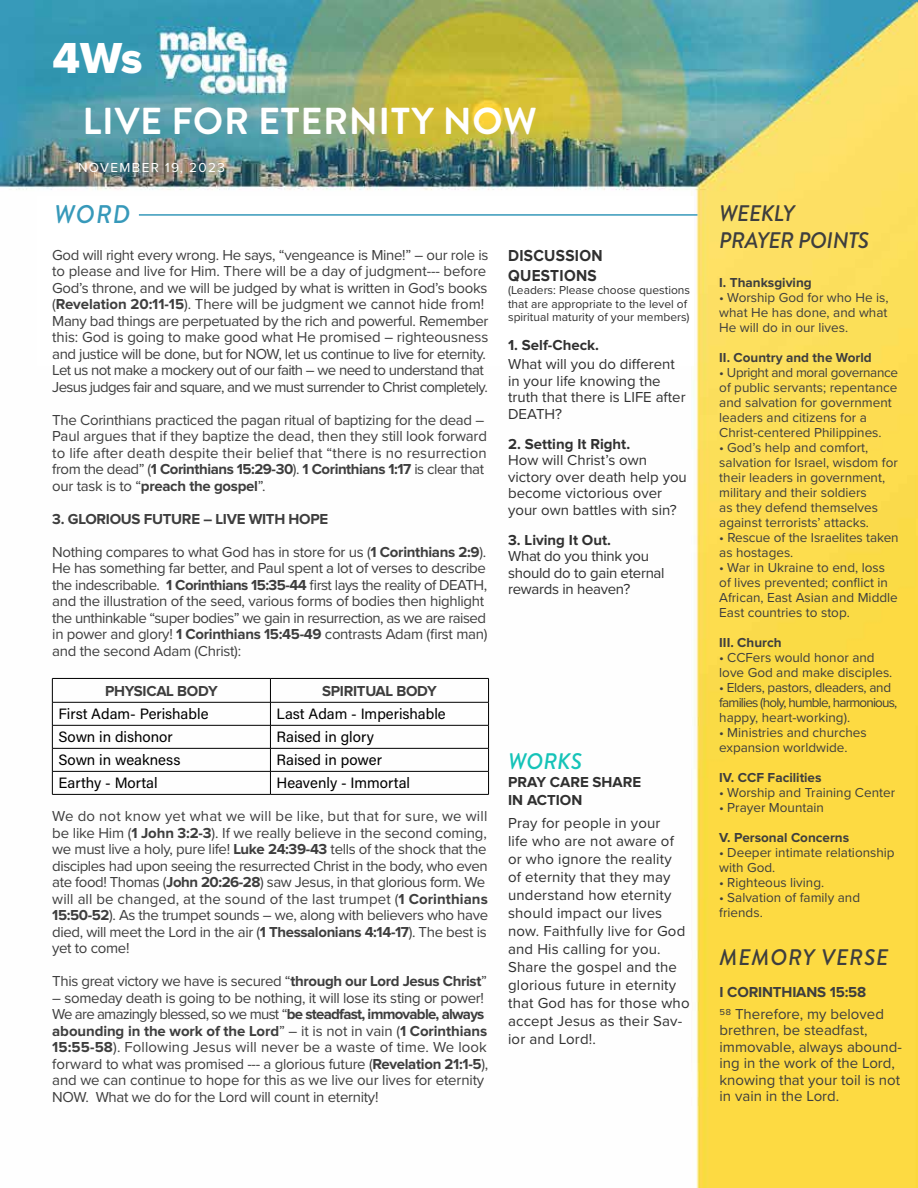
<style>
.page{position:relative;width:918px;height:1188px;background:#fff}
.page>*{position:absolute;margin:0;border:0;box-sizing:border-box;transform-origin:0 0}
.t1{font:45px "Proxima Nova Extrabld";color:#fff}
.t2{font:700 37.5px "Brandon Grotesque";letter-spacing:.02em;color:#fff}
.t3{font:italic 500 25.5px "Brandon Grotesque";color:#3799ba}
.t4{font:italic 500 22.5px/27px "Brandon Grotesque";letter-spacing:-.02em;color:#3e3e3e}
.t5{font:italic 500 22.5px "Brandon Grotesque";letter-spacing:.04em;color:#3e3e3e}
.t6{font:italic 500 22.5px "Brandon Grotesque";color:#15c3b8}
.t7{font:700 16.5px/19.5px "Proxima Nova";letter-spacing:.02em;color:#303030;scale:.93 1}
.t8{font:15px/16.5px "Proxima Nova";letter-spacing:-.02em;color:#3e3e3e}
.t9{font:15px/18px "Proxima Nova";letter-spacing:.01em;color:#303030}
.t10{font:15px/16.5px "Proxima Nova";color:#3e3e3e}
.t11{font:15px "Acumin Variable Concept";color:#000}
.t12{font:700 15px "Proxima Nova";letter-spacing:-.02em;color:#3e3e3e}
.t13{font:700 15px/18px "Proxima Nova";color:#303030}
.t14{font:15px/16.5px "Proxima Nova";letter-spacing:-.02em;color:#303030}
.t15{font:13.5px/15px "Proxima Nova";color:#3e3e3e}
.t16{font:13.5px/15px "Proxima Nova";letter-spacing:-.025em;color:#3e3e3e}
.t17{font:700 13.5px "Proxima Nova";color:#3e3e3e}
.t18{font:13.5px "Proxima Nova";letter-spacing:.1em;color:#fff}
.t19{font:12px/13.5px "Proxima Nova";color:#303030}
.s1{font-weight:700}
</style>
<div class="page">
<img style="left:0;top:0;width:918px;height:1188px">
<div style="left:37px;top:197px;width:656px;height:169px;background:#fff"></div>
<hr style="left:139px;top:214px;width:558px;height:2px;background:#3799ba">
<hr style="left:52px;top:678px;width:218px;height:1px;background:#000">
<hr style="left:270px;top:678px;width:219px;height:1px;background:#000">
<hr style="left:52px;top:702px;width:218px;height:1px;background:#000">
<hr style="left:270px;top:702px;width:219px;height:1px;background:#000">
<hr style="left:52px;top:725px;width:218px;height:1px;background:#000">
<hr style="left:270px;top:725px;width:219px;height:1px;background:#000">
<hr style="left:52px;top:748px;width:218px;height:1px;background:#000">
<hr style="left:270px;top:748px;width:219px;height:1px;background:#000">
<hr style="left:52px;top:771px;width:218px;height:1px;background:#000">
<svg style="left:52px;top:679px;width:1px;height:115px"></svg>
<hr style="left:270px;top:771px;width:219px;height:1px;background:#000">
<svg style="left:270px;top:679px;width:1px;height:115px"></svg>
<svg style="left:488px;top:679px;width:1px;height:115px"></svg>
<hr style="left:52px;top:794px;width:218px;height:1px;background:#000">
<hr style="left:270px;top:794px;width:219px;height:1px;background:#000">
<h1 class="t1" style="left:52px;top:32px;width:92px">4Ws</h1>
<h2 class="t2" style="left:83px;top:95px;width:456px">LIVE FOR ETERNITY NOW</h2>
<p class="t18" style="left:78px;top:158px;width:148px">NOVEMBER 19, 2023</p>
<h3 class="t3" style="left:54px;top:196px;width:78px">WORD</h3>
<p class="t8" style="left:52px;top:246px;width:438px">God will right every wrong. He says, “vengeance is Mine!” – our role is to please and live for Him. There will be a day of judgment--- before God’s throne, and we will be judged by what is written in God’s books (<span class="s1">Revelation 20:11-15</span>). There will be judgment we cannot hide from!<br>Many bad things are perpetuated by the rich and powerful. Remember this: God is going to make good what He promised – righteousness and justice will be done, but for NOW, let us continue to live for eternity.<br>Let us not make a mockery out of our faith – we need to understand that Jesus judges fair and square, and we must surrender to Christ completely.</p>
<p class="t8" style="left:52px;top:411px;width:436px">The Corinthians practiced the pagan ritual of baptizing for the dead – Paul argues that if they baptize the dead, then they still look forward to life after death despite their belief that “there is no resurrection from the dead” (<span class="s1">1 Corinthians 15:29-30</span>). <span class="s1">1 Corinthians 1:17</span> is clear that our task is to “<span class="s1">preach the gospel</span>”.</p>
<p class="t12" style="left:52px;top:512px;width:277px">3. GLORIOUS FUTURE – LIVE WITH HOPE</p>
<p class="t8" style="left:52px;top:543px;width:437px">Nothing compares to what God has in store for us (<span class="s1">1 Corinthians 2:9</span>).<br>He has something far better, and Paul spent a lot of verses to describe the indescribable. <span class="s1">1 Corinthians 15:35-44</span> first lays the reality of DEATH, and the illustration of the seed, various forms of bodies then highlight the unthinkable “super bodies” we gain in resurrection, as we are raised in power and glory! <span class="s1">1 Corinthians 15:45-49</span> contrasts Adam (first man) and the second Adam (Christ):</p>
<p class="t12" style="left:105px;top:684px;width:114px">PHYSICAL BODY</p>
<p class="t12" style="left:322px;top:684px;width:116px">SPIRITUAL BODY</p>
<p class="t11" style="left:58px;top:704px;width:152px">First Adam- Perishable</p>
<p class="t11" style="left:276px;top:704px;width:171px">Last Adam - Imperishable</p>
<p class="t11" style="left:58px;top:727px;width:116px">Sown in dishonor</p>
<p class="t11" style="left:276px;top:727px;width:99px">Raised in glory</p>
<p class="t11" style="left:58px;top:750px;width:124px">Sown in weakness</p>
<p class="t11" style="left:276px;top:750px;width:107px">Raised in power</p>
<p class="t11" style="left:58px;top:773px;width:101px">Earthy - Mortal</p>
<p class="t11" style="left:276px;top:773px;width:135px">Heavenly - Immortal</p>
<p class="t8" style="left:52px;top:808px;width:437px">We do not know yet what we will be like, but that for sure, we will be like Him (<span class="s1">1 John 3:2-3</span>). If we really believe in the second coming, we must live a holy, pure life! <span class="s1">Luke 24:39-43</span> tells of the shock that the disciples had upon seeing the resurrected Christ in the body, who even ate food! Thomas (<span class="s1">John 20:26-28</span>) saw Jesus, in that glorious form. We will all be changed, at the sound of the last trumpet (<span class="s1">1 Corinthians 15:50-52</span>). As the trumpet sounds – we, along with believers who have died, will meet the Lord in the air (<span class="s1">1 Thessalonians 4:14-17</span>). The best is yet to come!</p>
<p class="t8" style="left:52px;top:973px;width:436px">This great victory we have is secured “<span class="s1">through our Lord Jesus Christ</span>”</p>
<p class="t8" style="left:52px;top:989px;width:438px">– someday death is going to be nothing, it will lose its sting or power!<br>We are amazingly blessed, so we must “<span class="s1">be steadfast, immovable, always abounding in the work of the Lord</span>” – it is not in vain (<span class="s1">1 Corinthians 15:55-58</span>). Following Jesus will never be a waste of time. We look forward to what was promised --- a glorious future (<span class="s1">Revelation 21:1-5</span>), and we can continue to hope for this as we live our lives for eternity NOW. What we do for the Lord will count in eternity!</p>
<p class="t7" style="left:508px;top:247px;width:103px">DISCUSSION<br>QUESTIONS</p>
<p class="t19" style="left:508px;top:283px;width:184px">(Leaders: Please choose questions that are appropriate to the level of spiritual maturity of your members)</p>
<p class="t13" style="left:508px;top:336px;width:93px">1. Self-Check.</p>
<p class="t9" style="left:508px;top:355px;width:179px;line-height:16.5px">What will you do different in your life knowing the truth that there is LIFE after<br>DEATH?</p>
<p class="t13" style="left:508px;top:435px;width:124px">2. Setting It Right.</p>
<p class="t9" style="left:508px;top:451px;width:180px;line-height:16.5px">How will Christ’s own victory over death help you become victorious over your own battles with sin?</p>
<p class="t13" style="left:508px;top:531px;width:104px">3. Living It Out.</p>
<p class="t14" style="left:508px;top:547px;width:158px">What do you think you should do to gain eternal rewards in heaven?</p>
<h3 class="t6" style="left:508px;top:745px;width:75px">WORKS</h3>
<p class="t13" style="left:508px;top:773px;width:135px">PRAY CARE SHARE<br>IN ACTION</p>
<p class="t9" style="left:508px;top:813px;width:183px">Pray for people in your<br>life who are not aware of or who ignore the reality<br>of eternity that they may understand how eternity should impact our lives now. Faithfully live for God and His calling for you.<br>Share the gospel and the glorious future in eternity that God has for those who accept Jesus as their Sav&shy;ior and Lord!.</p>
<h3 class="t4" style="left:719px;top:200px;width:152px">WEEKLY<br>PRAYER POINTS</h3>
<p class="t17" style="left:719px;top:276px;width:94px">I. Thanksgiving</p>
<p class="t15" style="left:719px;top:289px;width:171px;text-align:justify">• Worship God for who He is, what He has done, and what He will do in our lives.</p>
<p class="t17" style="left:719px;top:351px;width:154px">II. Country and the World</p>
<p class="t15" style="left:719px;top:364px;width:180px">• Upright and moral governance of public servants; repentance and salvation for government leaders and citizens for a<br>Christ-centered Philippines.</p>
<p class="t15" style="left:719px;top:439px;width:180px">• God’s help and comfort, salvation for Israel, wisdom for their leaders in government, military and their soldiers<br>as they defend themselves against terrorists’ attacks.</p>
<p class="t15" style="left:719px;top:529px;width:181px">• Rescue of the Israelites taken as hostages.</p>
<p class="t15" style="left:719px;top:559px;width:180px">• War in Ukraine to end, loss of lives prevented; conflict in<br>African, East Asian and Middle<br>East countries to stop.</p>
<p class="t17" style="left:719px;top:636px;width:64px">III. Church</p>
<p class="t15" style="left:719px;top:649px;width:175px">• CCFers would honor and love God and make disciples.</p>
<p class="t16" style="left:719px;top:679px;width:180px">• Elders, pastors, dleaders, and families (holy, humble, harmonious, happy, heart-working).</p>
<p class="t15" style="left:719px;top:724px;width:149px">• Ministries and churches expansion worldwide.</p>
<p class="t17" style="left:719px;top:771px;width:104px">IV. CCF Facilities</p>
<p class="t15" style="left:719px;top:784px;width:177px">• Worship and Training Center</p>
<p class="t15" style="left:719px;top:799px;width:106px">• Prayer Mountain</p>
<p class="t17" style="left:719px;top:831px;width:131px">V. Personal Concerns</p>
<p class="t15" style="left:719px;top:844px;width:177px">• Deeper intimate relationship with God.</p>
<p class="t15" style="left:719px;top:874px;width:106px">• Righteous living.</p>
<p class="t15" style="left:719px;top:889px;width:142px">• Salvation of family and friends.</p>
<h3 class="t5" style="left:720px;top:941px;width:171px">MEMORY VERSE</h3>
<p class="t12" style="left:720px;top:985px;width:148px">I CORINTHIANS 15:58</p>
<p class="t10" style="left:720px;top:1005px;width:184px">58 Therefore, my beloved brethren, be steadfast, immovable, always abound&shy;ing in the work of the Lord, knowing that your toil is not in vain in the Lord.</p>
</div>
